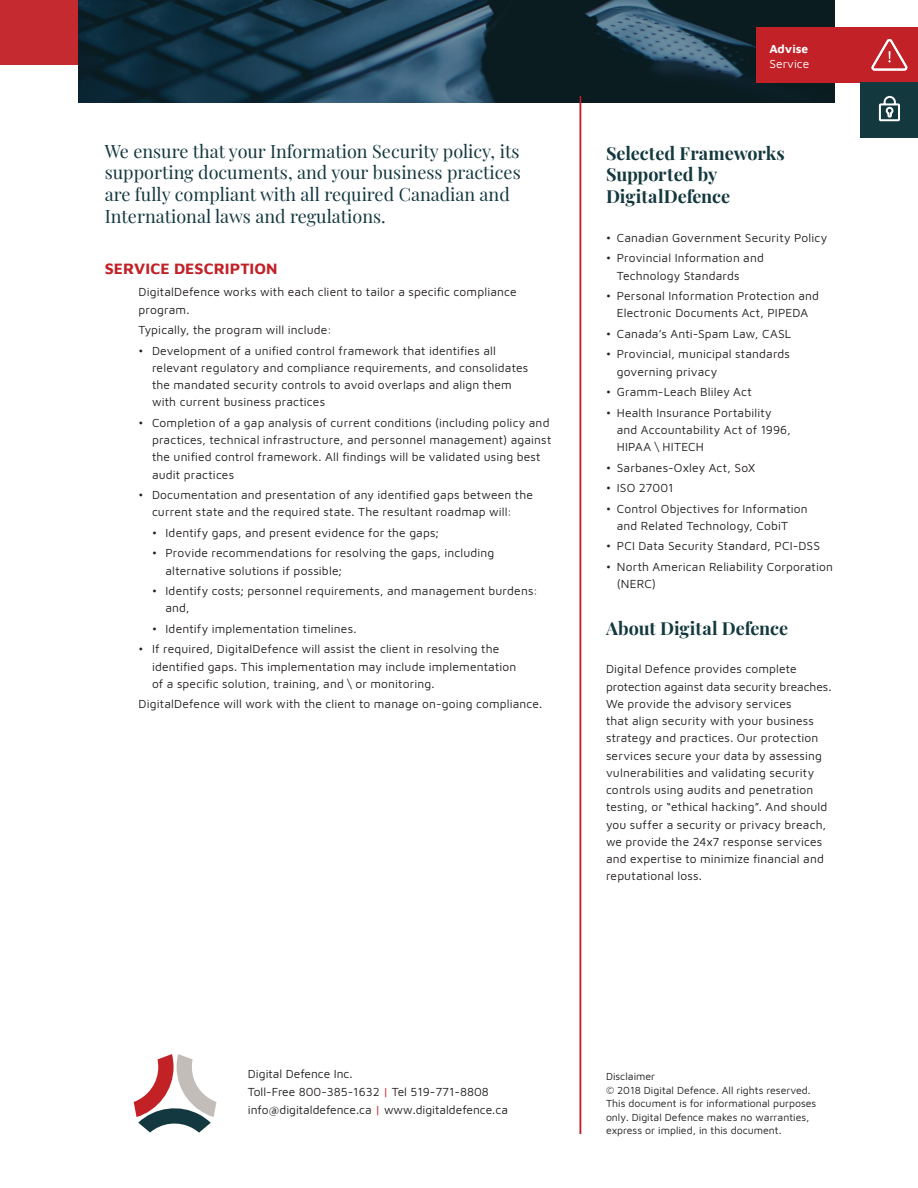
<style>
.page{position:relative;width:918px;height:1188px;background:#fff}
.page>*{position:absolute;margin:0;border:0;box-sizing:border-box;transform-origin:0 0}
.Pull{font:18px/21.6px "Playfair Display";color:#143840}
.Sidebar_Heading{font:700 18px/21.6px "Playfair Display";color:#13383e}
.Header_1{font:700 15.75px "Maven Pro";letter-spacing:.005em;color:#c12127}
.Sidebar_Body{font:12px/17.2px "Maven Pro";letter-spacing:.015em;color:#231f20}
.Body{font:12px/17.2px "Maven Pro";letter-spacing:.015em;color:#231f20}
.t1{font:12px/14.4px "Maven Pro";color:#fff}
.t2{font:10.5px/13.5px "Maven Pro";color:#231f20}
.s1{font-weight:700}
.s2{color:#c12127}
</style>
<div class="page">
<div style="left:0;top:0;width:90px;height:65px;background:#c42a2f"></div>
<img style="left:78px;top:0;width:757px;height:103px">
<div style="left:756px;top:27px;width:162px;height:56px;background:#c12127"></div>
<div style="left:860px;top:83px;width:58px;height:55px;background:#13383e"></div>
<svg style="left:878px;top:95px;width:22px;height:27px"></svg>
<svg style="left:134px;top:1054px;width:82px;height:79px"></svg>
<svg style="left:871px;top:39px;width:37px;height:32px"></svg>
<hr style="left:580px;top:96px;width:1px;height:1038px;background:#c12127">
<p class="Pull" style="left:105px;top:139px;width:418px">We ensure that your Information Security policy, its supporting documents, and your business practices are fully compliant with all required Canadian and International laws and regulations.</p>
<p class="Header_1" style="left:105px;top:257px;width:174px">SERVICE DESCRIPTION</p>
<p class="Body" style="left:139px;top:283px;width:380px">DigitalDefence works with each client to tailor a specific compliance program.</p>
<p class="Body" style="left:139px;top:321px;width:195px">Typically, the program will include:</p>
<p class="Sidebar_Body" style="left:152px;top:341px;width:378px;text-indent:-14px">• Development of a unified control framework that identifies all relevant regulatory and compliance requirements, and consolidates the mandated security controls to avoid overlaps and align them with current business practices</p>
<p class="Sidebar_Body" style="left:152px;top:413px;width:401px;text-indent:-14px">• Completion of a gap analysis of current conditions (including policy and practices, technical infrastructure, and personnel management) against the unified control framework. All findings will be validated using best audit practices</p>
<p class="Sidebar_Body" style="left:152px;top:486px;width:383px;text-indent:-14px">• Documentation and presentation of any identified gaps between the current state and the required state. The resultant roadmap will:</p>
<p class="Sidebar_Body" style="left:152px;top:523px;width:288px">• Identify gaps, and present evidence for the gaps;</p>
<p class="Sidebar_Body" style="left:166px;top:544px;width:330px;text-indent:-14px">• Provide recommendations for resolving the gaps, including alternative solutions if possible;</p>
<p class="Sidebar_Body" style="left:166px;top:582px;width:374px;text-indent:-14px">• Identify costs; personnel requirements, and management burdens: and,</p>
<p class="Sidebar_Body" style="left:152px;top:619px;width:206px">• Identify implementation timelines.</p>
<p class="Sidebar_Body" style="left:152px;top:640px;width:366px;text-indent:-14px">• If required, DigitalDefence will assist the client in resolving the identified gaps. This implementation may include implementation of a specific solution, training, and \ or monitoring.</p>
<p class="Body" style="left:139px;top:695px;width:405px">DigitalDefence will work with the client to manage on-going compliance.</p>
<p class="t1" style="left:770px;top:41px;width:41px"><span class="s1">Advise<br></span>Service</p>
<p class="Sidebar_Heading" style="left:606px;top:141px;width:180px">Selected Frameworks<br>Supported by<br>DigitalDefence</p>
<p class="Sidebar_Body" style="left:606px;top:228px;width:223px">• Canadian Government Security Policy</p>
<p class="Sidebar_Body" style="left:617px;top:249px;width:149px;text-indent:-11px">• Provincial Information and<br>Technology Standards</p>
<p class="Sidebar_Body" style="left:606px;top:287px;width:215px;text-align:center">• Personal Information Protection and<br>Electronic Documents Act, PIPEDA</p>
<p class="Sidebar_Body" style="left:606px;top:324px;width:187px">• Canada’s Anti-Spam Law, CASL</p>
<p class="Sidebar_Body" style="left:617px;top:345px;width:175px;text-indent:-11px">• Provincial, municipal standards governing privacy</p>
<p class="Sidebar_Body" style="left:606px;top:383px;width:147px">• Gramm-Leach Bliley Act</p>
<p class="Sidebar_Body" style="left:617px;top:403px;width:176px;text-indent:-11px">• Health Insurance Portability and Accountability Act of 1996,<br>HIPAA \ HITECH</p>
<p class="Sidebar_Body" style="left:606px;top:458px;width:151px">• Sarbanes-Oxley Act, SoX</p>
<p class="Sidebar_Body" style="left:606px;top:479px;width:69px">• ISO 27001</p>
<p class="Sidebar_Body" style="left:617px;top:499px;width:192px;text-indent:-11px">• Control Objectives for Information and Related Technology, CobiT</p>
<p class="Sidebar_Body" style="left:606px;top:537px;width:216px">• PCI Data Security Standard, PCI-DSS</p>
<p class="Sidebar_Body" style="left:617px;top:557px;width:218px;text-indent:-11px">• North American Reliability Corporation (NERC)</p>
<p class="Sidebar_Heading" style="left:606px;top:615px;width:184px">About Digital Defence</p>
<p class="Sidebar_Body" style="left:606px;top:660px;width:227px">Digital Defence provides complete protection against data security breaches.<br>We provide the advisory services<br>that align security with your business strategy and practices. Our protection services secure your data by assessing vulnerabilities and validating security controls using audits and penetration testing, or “ethical hacking”. And should you suffer a security or privacy breach, we provide the 24x7 response services and expertise to minimize financial and reputational loss.</p>
<p class="Sidebar_Body" style="left:248px;top:1064px;width:262px;line-height:18px">Digital Defence Inc.<br>Toll-Free 800-385-1632 <span class="s2">|</span> Tel 519-771-8808 info@digitaldefence.ca <span class="s2">|</span> www.digitaldefence.ca</p>
<p class="t2" style="left:606px;top:1069px;width:212px">Disclaimer<br>© 2018 Digital Defence. All rights reserved.<br>This document is for informational purposes only. Digital Defence makes no warranties, express or implied, in this document.</p>
</div>
